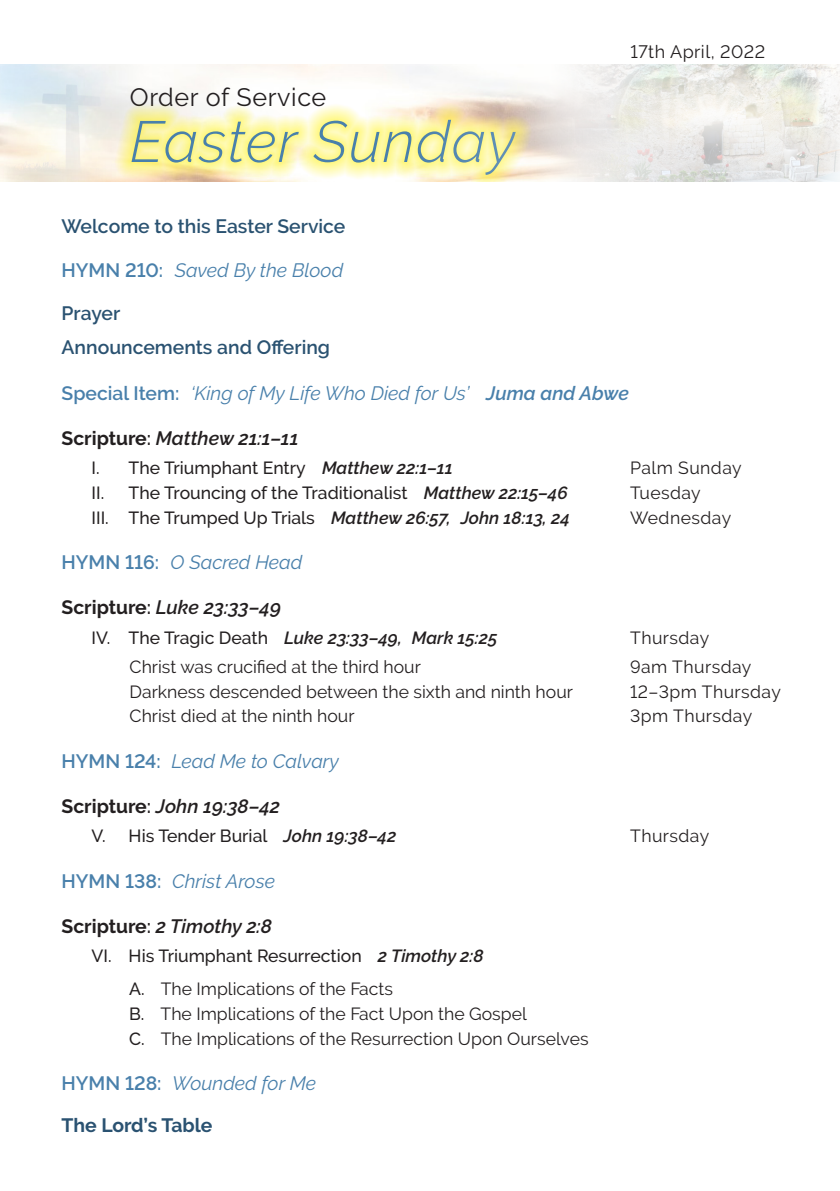
<style>
.page{position:relative;width:840px;height:1191px;background:#fff}
.page>*{position:absolute;margin:0;border:0;box-sizing:border-box;transform-origin:0 0}
.t1{font:italic 300 57.8px "Raleway";letter-spacing:.025em;color:#4980ab}
.t2{font:25.2px "Raleway";letter-spacing:.025em;color:#231f20}
.t3{font:italic 19.4px "Raleway";color:#4980ab}
.t4{font:italic 600 19.4px "Raleway";color:#231f20}
.t5{font:600 19.4px "Raleway";color:#2a5271}
.t6{font:700 19.4px "Raleway";color:#2a5271}
.t7{font:18px "Raleway";letter-spacing:.025em;color:#231f20}
.t8{font:17.6px/24.6px "Raleway";color:#231f20}
.t9{font:500 17.6px "Raleway";color:#231f20}
.t10{font:italic 600 17.6px "Raleway";color:#231f20}
.t11{font:17.6px "Raleway";letter-spacing:.025em;color:#231f20}
.s1{font-weight:600;font-style:normal}
.s2{font-weight:600}
.s3{font-weight:700;font-style:normal}
.s4{font-style:normal}
.s5{font-weight:600;font-style:italic}
.s6{font-weight:500;font-style:normal}
.s7{font-weight:500}
</style>
<div class="page">
<svg style="left:0;top:64px;width:526px;height:118px"></svg>
<img style="left:526px;top:64px;width:313px;height:118px">
<img style="left:611px;top:64px;width:214px;height:118px">
<p class="t2" style="left:130px;top:83px;width:198px">Order of Service</p>
<p class="t1" style="left:130px;top:108px;width:386px">Easter Sunday</p>
<p class="t7" style="left:630px;top:42px;width:136px">17th April, 2022</p>
<p class="t5" style="left:61px;top:214px;width:285px">Welcome to this Easter Service</p>
<p class="t3" style="left:61px;top:259px;width:283px"><span class="s1">HYMN 210:</span> Saved By the Blood</p>
<p class="t5" style="left:61px;top:302px;width:60px">Prayer</p>
<p class="t5" style="left:61px;top:336px;width:270px">Announcements and Offering</p>
<p class="t3" style="left:61px;top:381px;width:568px"><span class="s1">Special Item:</span> ‘King of My Life Who Died for Us’ <span class="s2">Juma and Abwe</span></p>
<p class="t4" style="left:61px;top:427px;width:238px"><span class="s3">Scripture</span><span class="s4">:</span> Matthew 21:1–11</p>
<p class="t9" style="left:91px;top:458px;width:362px">I. The Triumphant Entry <span class="s5">Matthew 22:1–11</span></p>
<p class="t11" style="left:629px;top:458px;width:113px">Palm Sunday</p>
<p class="t9" style="left:91px;top:482px;width:477px">II. The Trouncing of the Traditionalist <span class="s5">Matthew 22:15–46</span></p>
<p class="t11" style="left:629px;top:482px;width:72px">Tuesday</p>
<p class="t10" style="left:91px;top:507px;width:479px"><span class="s6">III. The Trumped Up Trials</span> Matthew 26:57, John 18:13, 24</p>
<p class="t11" style="left:629px;top:507px;width:102px">Wednesday</p>
<p class="t3" style="left:61px;top:550px;width:242px"><span class="s1">HYMN 116:</span> O Sacred Head</p>
<p class="t4" style="left:61px;top:596px;width:221px"><span class="s3">Scripture</span><span class="s4">:</span> Luke 23:33–49</p>
<p class="t10" style="left:91px;top:627px;width:407px"><span class="s6">IV. The Tragic Death</span> Luke 23:33–49, Mark 15:25</p>
<p class="t11" style="left:629px;top:627px;width:81px">Thursday</p>
<p class="t8" style="left:129px;top:654px;width:292px">Christ was crucified at the third hour</p>
<p class="t11" style="left:629px;top:657px;width:123px">9am Thursday</p>
<p class="t8" style="left:129px;top:679px;width:444px">Darkness descended between the sixth and ninth hour</p>
<p class="t11" style="left:629px;top:681px;width:152px">12–3pm Thursday</p>
<p class="t8" style="left:129px;top:704px;width:226px">Christ died at the ninth hour</p>
<p class="t11" style="left:629px;top:706px;width:124px">3pm Thursday</p>
<p class="t3" style="left:61px;top:749px;width:279px"><span class="s1">HYMN 124:</span> Lead Me to Calvary</p>
<p class="t4" style="left:61px;top:794px;width:220px"><span class="s3">Scripture</span><span class="s4">:</span> John 19:38–42</p>
<p class="t9" style="left:91px;top:826px;width:306px">V. His Tender Burial <span class="s5">John 19:38–42</span></p>
<p class="t11" style="left:629px;top:826px;width:81px">Thursday</p>
<p class="t3" style="left:61px;top:869px;width:215px"><span class="s1">HYMN 138:</span> Christ Arose</p>
<p class="t4" style="left:61px;top:914px;width:212px"><span class="s3">Scripture</span><span class="s4">:</span> 2 Timothy 2:8</p>
<p class="t9" style="left:91px;top:946px;width:393px">VI. His Triumphant Resurrection <span class="s5">2 Timothy 2:8</span></p>
<p class="t8" style="left:129px;top:976px;width:460px"><span class="s7">A.</span> The Implications of the Facts<br><span class="s7">B.</span> The Implications of the Fact Upon the Gospel<br><span class="s7">C.</span> The Implications of the Resurrection Upon Ourselves</p>
<p class="t3" style="left:61px;top:1071px;width:256px"><span class="s1">HYMN 128:</span> Wounded for Me</p>
<p class="t6" style="left:61px;top:1114px;width:152px">The Lord’s Table</p>
</div>
